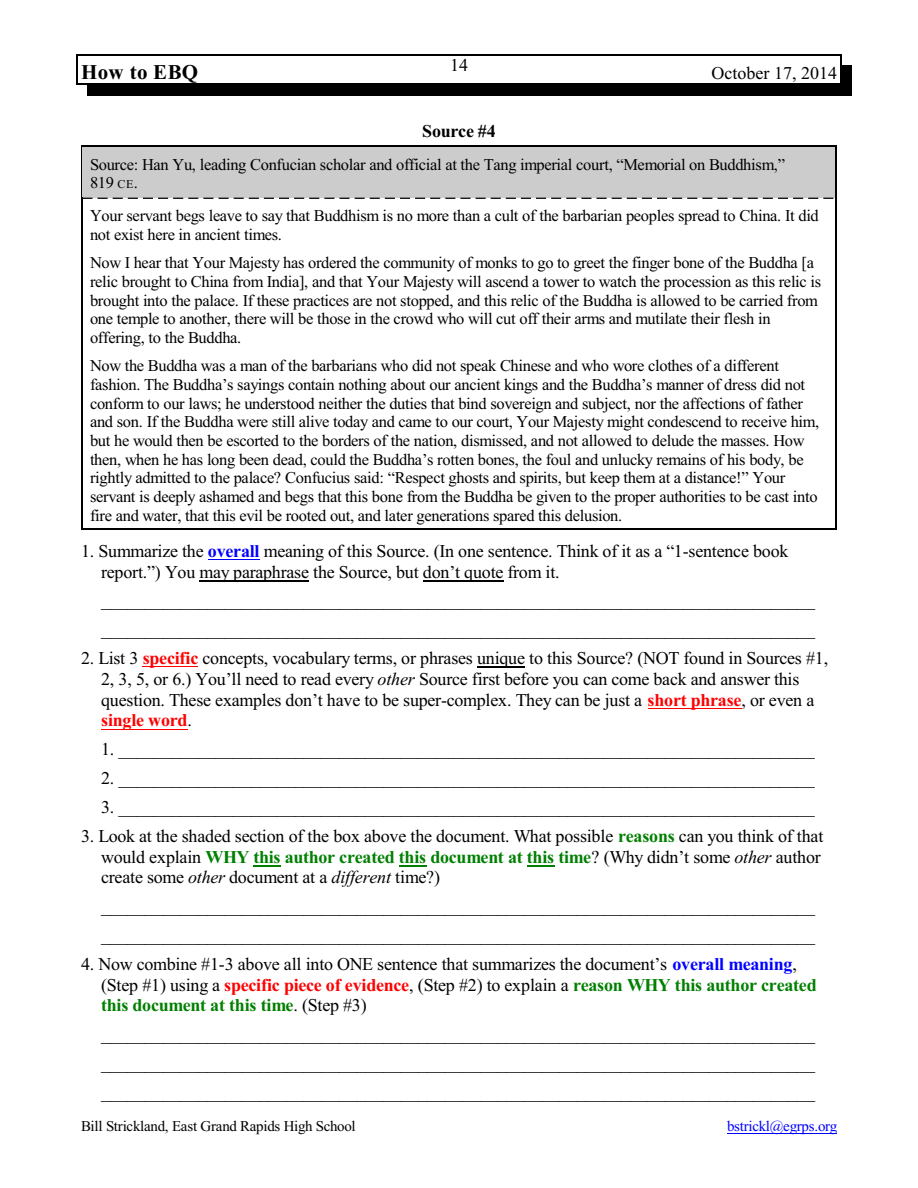
<style>
.page{position:relative;width:918px;height:1188px;background:#fff}
.page>*{position:absolute;margin:0;border:0;box-sizing:border-box;transform-origin:0 0}
.t1{font:700 21px "Times New Roman";letter-spacing:.015em;color:#000}
.t2{font:18px/20.7px "Times New Roman";letter-spacing:-.015em;color:#000}
.t3{font:700 18px "Times New Roman";letter-spacing:-.015em;color:#000}
.t4{font:16.5px/18.8px "Times New Roman";letter-spacing:-.02em;color:#000}
.t5{font:15px "Times New Roman";letter-spacing:-.02em;color:#000}
.t6{font:15px "Times New Roman";letter-spacing:-.015em;color:#00f}
.s1{font-size:12px}
.s2{font-weight:700;color:#00f}
.s3{font-weight:700;color:#f00}
.s4{font-style:italic}
.s5{font-weight:700;color:#008000}
</style>
<div class="page">
<hr style="left:76px;top:54px;width:2px;height:31px;background:#000">
<hr style="left:840px;top:54px;width:1px;height:31px;background:#000">
<hr style="left:76px;top:54px;width:765px;height:1px;background:#000">
<hr style="left:76px;top:84px;width:765px;height:1px;background:#000">
<div style="left:841px;top:65px;width:11px;height:31px;background:#000"></div>
<div style="left:87px;top:85px;width:765px;height:11px;background:#000"></div>
<hr style="left:81px;top:146px;width:1px;height:51px;background:#000">
<hr style="left:836px;top:146px;width:1px;height:51px;background:#000">
<hr style="left:81px;top:146px;width:756px;height:1px;background:#000">
<div style="left:82px;top:147px;width:753px;height:50px;background:#ccc"></div>
<hr style="left:81px;top:198px;width:1px;height:332px;background:#000">
<hr style="left:836px;top:198px;width:1px;height:332px;background:#000">
<hr style="left:81px;top:529px;width:756px;height:1px;background:#000">
<svg style="left:82px;top:198px;width:752px;height:1px"></svg>
<hr style="left:208px;top:559px;width:52px;height:1px;background:#00f">
<hr style="left:200px;top:580px;width:109px;height:1px;background:#000">
<hr style="left:423px;top:580px;width:81px;height:1px;background:#000">
<hr style="left:143px;top:666px;width:55px;height:1px;background:#f00">
<hr style="left:477px;top:667px;width:48px;height:1px;background:#000">
<hr style="left:648px;top:708px;width:93px;height:1px;background:#f00">
<hr style="left:101px;top:729px;width:86px;height:1px;background:#f00">
<svg style="left:253px;top:865px;width:28px;height:1px"></svg>
<svg style="left:399px;top:865px;width:28px;height:1px"></svg>
<svg style="left:528px;top:865px;width:27px;height:1px"></svg>
<hr style="left:727px;top:1133px;width:110px;height:1px;background:#00f">
<p class="t2" style="left:450px;top:56px;width:19px">14</p>
<p class="t1" style="left:81px;top:65px;width:119px">How to EBQ</p>
<p class="t2" style="left:712px;top:64px;width:127px">October 17, 2014</p>
<p class="t3" style="left:422px;top:125px;width:75px">Source #4</p>
<p class="t4" style="left:90px;top:156px;width:697px">Source: Han Yu, leading Confucian scholar and official at the Tang imperial court, “Memorial on Buddhism,”<br>819 <span class="s1">CE</span>.</p>
<p class="t4" style="left:90px;top:208px;width:730px">Your servant begs leave to say that Buddhism is no more than a cult of the barbarian peoples spread to China. It did not exist here in ancient times.</p>
<p class="t4" style="left:90px;top:255px;width:733px">Now I hear that Your Majesty has ordered the community of monks to go to greet the finger bone of the Buddha [a relic brought to China from India], and that Your Majesty will ascend a tower to watch the procession as this relic is brought into the palace. If these practices are not stopped, and this relic of the Buddha is allowed to be carried from one temple to another, there will be those in the crowd who will cut off their arms and mutilate their flesh in offering, to the Buddha.</p>
<p class="t4" style="left:90px;top:358px;width:731px">Now the Buddha was a man of the barbarians who did not speak Chinese and who wore clothes of a different fashion. The Buddha’s sayings contain nothing about our ancient kings and the Buddha’s manner of dress did not conform to our laws; he understood neither the duties that bind sovereign and subject, nor the affections of father and son. If the Buddha were still alive today and came to our court, Your Majesty might condescend to receive him, but he would then be escorted to the borders of the nation, dismissed, and not allowed to delude the masses. How then, when he has long been dead, could the Buddha’s rotten bones, the foul and unlucky remains of his body, be rightly admitted to the palace? Confucius said: “Respect ghosts and spirits, but keep them at a distance!” Your servant is deeply ashamed and begs that this bone from the Buddha be given to the proper authorities to be cast into fire and water, that this evil be rooted out, and later generations spared this delusion.</p>
<p class="t2" style="left:101px;top:543px;width:689px;text-indent:-20px">1. Summarize the <span class="s2">overall</span> meaning of this Source. (In one sentence. Think of it as a “1-sentence book report.”) You may paraphrase the Source, but don’t quote from it.</p>
<p class="t2" style="left:101px;top:588px;width:715px;line-height:28.7px">_________________________________________________________________________________ _________________________________________________________________________________</p>
<p class="t2" style="left:101px;top:650px;width:729px;text-indent:-20px">2. List 3 <span class="s3">specific</span> concepts, vocabulary terms, or phrases unique to this Source? (NOT found in Sources #1, 2, 3, 5, or 6.) You’ll need to read every <span class="s4">other</span> Source first before you can come back and answer this question. These examples don’t have to be super-complex. They can be just a <span class="s3">short phrase</span>, or even a <span class="s3">single word</span>.</p>
<p class="t2" style="left:101px;top:741px;width:715px">1. _______________________________________________________________________________</p>
<p class="t2" style="left:101px;top:769px;width:715px">2. _______________________________________________________________________________</p>
<p class="t2" style="left:101px;top:798px;width:715px">3. _______________________________________________________________________________</p>
<p class="t2" style="left:101px;top:827px;width:724px;text-indent:-20px">3. Look at the shaded section of the box above the document. What possible <span class="s5">reasons</span> can you think of that would explain <span class="s5">WHY this author created this document at this time</span>? (Why didn’t some <span class="s4">other</span> author create some <span class="s4">other</span> document at a <span class="s4">different</span> time?)</p>
<p class="t2" style="left:101px;top:893px;width:715px;line-height:28.7px">_________________________________________________________________________________ _________________________________________________________________________________</p>
<p class="t2" style="left:101px;top:955px;width:717px;text-indent:-20px">4. Now combine #1-3 above all into ONE sentence that summarizes the document’s <span class="s2">overall meaning</span>, (Step #1) using a <span class="s3">specific piece of evidence</span>, (Step #2) to explain a <span class="s5">reason WHY this author created this document at this time</span>. (Step #3)</p>
<p class="t2" style="left:101px;top:1022px;width:715px;line-height:28.7px;text-align:justify">_________________________________________________________________________________ _________________________________________________________________________________ _________________________________________________________________________________</p>
<p class="t5" style="left:81px;top:1120px;width:276px">Bill Strickland, East Grand Rapids High School</p>
<p class="t6" style="left:727px;top:1120px;width:112px">bstrickl@egrps.org</p>
</div>
